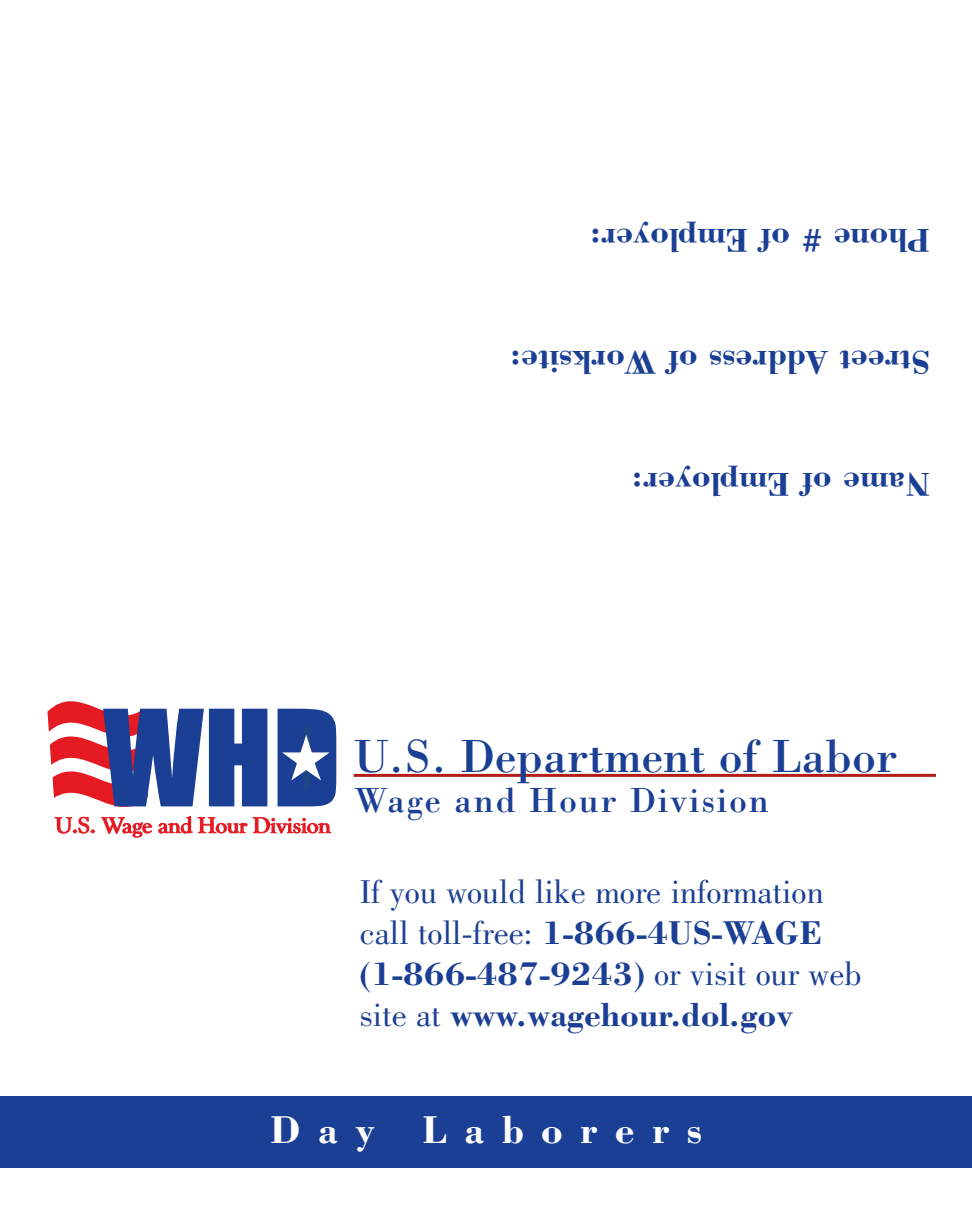
<style>
.page{position:relative;width:972px;height:1224px;background:#fff}
.page>*{position:absolute;margin:0;border:0;box-sizing:border-box;transform-origin:0 0}
.t1{font:48px "Bodoni";color:#1b3f94}
.t2{font:700 40px "Bodoni";letter-spacing:.43em;color:#fff}
.t3{font:36px "Bodoni";letter-spacing:.05em;color:#1b3f94}
.t4{font:34px/40.8px "Bodoni";color:#1b3f94}
.t5{font:700 34px "Bodoni";color:#1b3f94}
.s1{font-weight:700}
</style>
<div class="page">
<div style="left:0;top:1096px;width:972px;height:72px;background:#1b3f94"></div>
<svg style="left:47px;top:701px;width:289px;height:137px"></svg>
<hr style="left:354px;top:774px;width:582px;height:3px;background:#b41d15">
<p class="t5" style="left:930px;top:260px;width:342px;rotate:-180deg">Phone # of Employer:</p>
<p class="t5" style="left:930px;top:383px;width:422px;rotate:-180deg">Street Address of Worksite:</p>
<p class="t5" style="left:930px;top:505px;width:300px;rotate:-180deg">Name of Employer:</p>
<h1 class="t1" style="left:354px;top:728px;width:545px">U.S. Department of Labor</h1>
<p class="t3" style="left:354px;top:779px;width:416px">Wage and Hour Division</p>
<p class="t4" style="left:360px;top:875px;width:503px">If you would like more information call toll-free: <span class="s1">1-866-4US-WAGE (1-866-487-9243)</span> or visit our web site at <span class="s1">www.wagehour.dol.gov</span></p>
<p class="t2" style="left:270px;top:1105px;width:434px">Day Laborers</p>
</div>
